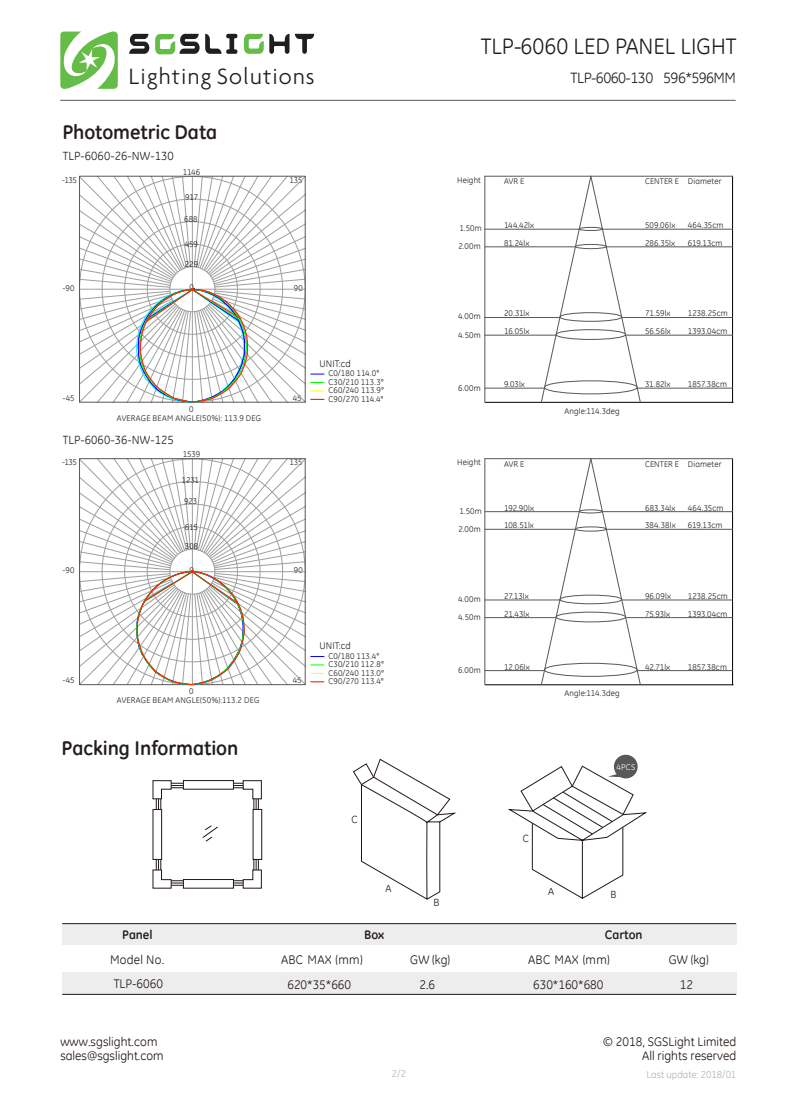
<style>
.page{position:relative;width:798px;height:1100px;background:#fff}
.page>*{position:absolute;margin:0;border:0;box-sizing:border-box;transform-origin:0 0}
.t1{font:300 24px "Agenda";letter-spacing:.05em;color:#211e1e}
.t2{font:22.5px "GE Inspira";color:#231c1d}
.t3{font:700 20px "GE Inspira";letter-spacing:-.005em;color:#241c1d}
.t4{font:15px "GE Inspira";letter-spacing:-.035em;color:#231c1d}
.t5{font:12.5px/14.6px "GE Inspira";color:#231815;text-align:right}
.t6{font:700 12.5px "GE Inspira";letter-spacing:-.005em;color:#241c1d}
.t7{font:11.88px "GE Inspira";letter-spacing:.005em;color:#231c1d}
.t8{font:10.5px "GE Inspira";color:#231815}
.t9{font:10px "GE Inspira";color:#b3b3b3}
.t10{font:9.75px "GE Inspira";letter-spacing:.005em;color:#231f20}
.t11{font:8.38px/18.1px "GE Inspira";letter-spacing:.015em;color:#231f20}
.t12{font:8.38px "GE Inspira";color:#fff}
</style>
<div class="page">
<div style="left:62px;top:972px;width:673px;height:22px;background:#ededee"></div>
<hr style="left:62px;top:994px;width:673px;height:1px;background:#231815">
<div style="left:62px;top:924px;width:673px;height:21px;background:#ededee"></div>
<hr style="left:62px;top:923px;width:673px;height:1px;background:#231815">
<svg style="left:353px;top:758px;width:104px;height:142px"></svg>
<svg style="left:508px;top:755px;width:139px;height:144px"></svg>
<svg style="left:152px;top:780px;width:20px;height:20px"></svg>
<svg style="left:242px;top:780px;width:20px;height:20px"></svg>
<svg style="left:152px;top:869px;width:20px;height:20px"></svg>
<svg style="left:242px;top:869px;width:20px;height:20px"></svg>
<div style="left:152px;top:809px;width:10px;height:51px;background:#fff;border:1px solid #231815"></div>
<div style="left:252px;top:809px;width:10px;height:51px;background:#fff;border:1px solid #231815"></div>
<div style="left:183px;top:879px;width:51px;height:10px;background:#fff;border:1px solid #231815"></div>
<div style="left:183px;top:780px;width:51px;height:10px;background:#fff;border:1px solid #231815"></div>
<svg style="left:202px;top:825px;width:16px;height:17px"></svg>
<hr style="left:484px;top:176px;width:1px;height:226px;background:#595757">
<hr style="left:485px;top:402px;width:247px;height:1px;background:#000">
<hr style="left:732px;top:176px;width:1px;height:226px;background:#000">
<hr style="left:484px;top:176px;width:248px;height:1px;background:#595757">
<hr style="left:484px;top:229px;width:95px;height:1px;background:#595757">
<hr style="left:602px;top:229px;width:130px;height:1px;background:#595757">
<hr style="left:484px;top:247px;width:91px;height:1px;background:#595757">
<hr style="left:606px;top:247px;width:126px;height:1px;background:#595757">
<hr style="left:484px;top:317px;width:75px;height:1px;background:#595757">
<hr style="left:621px;top:317px;width:111px;height:1px;background:#595757">
<hr style="left:484px;top:335px;width:72px;height:1px;background:#595757">
<hr style="left:625px;top:335px;width:107px;height:1px;background:#595757">
<hr style="left:484px;top:388px;width:60px;height:1px;background:#595757">
<hr style="left:637px;top:388px;width:95px;height:1px;background:#595757">
<svg style="left:540px;top:175px;width:100px;height:228px"></svg>
<hr style="left:484px;top:459px;width:1px;height:226px;background:#595757">
<hr style="left:485px;top:685px;width:247px;height:1px;background:#000">
<hr style="left:732px;top:459px;width:1px;height:226px;background:#000">
<hr style="left:484px;top:458px;width:248px;height:1px;background:#595757">
<hr style="left:484px;top:511px;width:95px;height:1px;background:#595757">
<hr style="left:602px;top:511px;width:130px;height:1px;background:#595757">
<hr style="left:484px;top:529px;width:91px;height:1px;background:#595757">
<hr style="left:606px;top:529px;width:126px;height:1px;background:#595757">
<hr style="left:484px;top:600px;width:75px;height:1px;background:#595757">
<hr style="left:621px;top:600px;width:111px;height:1px;background:#595757">
<hr style="left:484px;top:617px;width:72px;height:1px;background:#595757">
<hr style="left:625px;top:617px;width:107px;height:1px;background:#595757">
<hr style="left:484px;top:670px;width:60px;height:1px;background:#595757">
<hr style="left:637px;top:670px;width:95px;height:1px;background:#595757">
<svg style="left:540px;top:458px;width:100px;height:228px"></svg>
<svg style="left:79px;top:459px;width:245px;height:226px"></svg>
<svg style="left:79px;top:176px;width:245px;height:227px"></svg>
<hr style="left:60px;top:100px;width:675px;height:1px;background:#595757">
<svg style="left:60px;top:31px;width:58px;height:58px"></svg>
<svg style="left:129px;top:34px;width:185px;height:20px"></svg>
<h1 class="t1" style="left:129px;top:62px;width:187px">Lighting Solutions</h1>
<h2 class="t2" style="left:480px;top:31px;width:257px">TLP-6060 LED PANEL LIGHT</h2>
<h3 class="t4" style="left:570px;top:69px;width:167px">TLP-6060-130 596*596MM</h3>
<h3 class="t3" style="left:62px;top:119px;width:156px">Photometric Data</h3>
<h3 class="t7" style="left:63px;top:148px;width:112px">TLP-6060-26-NW-130</h3>
<p class="t11" style="left:62px;top:171px;width:16px">-135</p>
<p class="t11" style="left:183px;top:163px;width:19px">1146</p>
<p class="t11" style="left:185px;top:188px;width:14px">917</p>
<p class="t11" style="left:184px;top:209px;width:15px">688</p>
<p class="t11" style="left:185px;top:235px;width:15px">459</p>
<p class="t11" style="left:185px;top:255px;width:15px">229</p>
<p class="t11" style="left:289px;top:171px;width:15px">135</p>
<p class="t11" style="left:457px;top:171px;width:25px">Height</p>
<p class="t11" style="left:458px;top:219px;width:25px">1.50m<br>2.00m</p>
<p class="t11" style="left:189px;top:278px;width:6px">0</p>
<p class="t11" style="left:62px;top:278px;width:14px">-90</p>
<p class="t11" style="left:294px;top:278px;width:11px">90</p>
<p class="t11" style="left:62px;top:389px;width:14px">-45</p>
<p class="t11" style="left:293px;top:389px;width:10px">45</p>
<p class="t11" style="left:189px;top:400px;width:6px">0</p>
<p class="t11" style="left:117px;top:409px;width:146px">AVERAGE BEAM ANGLE(50%): 113.9 DEG</p>
<p class="t10" style="left:319px;top:357px;width:33px">UNIT:cd</p>
<p class="t11" style="left:328px;top:369px;width:57px;line-height:8.5px">C0/180 114.0°<br>C30/210 113.3°<br>C60/240 113.9°<br>C90/270 114.4°</p>
<p class="t11" style="left:458px;top:307px;width:24px">4.00m<br>4.50m</p>
<p class="t11" style="left:458px;top:378px;width:24px">6.00m</p>
<h3 class="t7" style="left:63px;top:432px;width:112px">TLP-6060-36-NW-125</h3>
<p class="t11" style="left:62px;top:453px;width:16px">-135</p>
<p class="t11" style="left:183px;top:445px;width:19px">1539</p>
<p class="t11" style="left:181px;top:471px;width:19px">1231</p>
<p class="t11" style="left:184px;top:492px;width:15px">923</p>
<p class="t11" style="left:185px;top:518px;width:15px">615</p>
<p class="t11" style="left:185px;top:537px;width:15px">308</p>
<p class="t11" style="left:289px;top:453px;width:15px">135</p>
<p class="t11" style="left:457px;top:453px;width:25px">Height</p>
<p class="t11" style="left:458px;top:502px;width:25px">1.50m<br>2.00m</p>
<p class="t11" style="left:189px;top:560px;width:6px">0</p>
<p class="t11" style="left:62px;top:561px;width:14px">-90</p>
<p class="t11" style="left:294px;top:561px;width:11px">90</p>
<p class="t11" style="left:62px;top:671px;width:14px">-45</p>
<p class="t11" style="left:293px;top:671px;width:10px">45</p>
<p class="t11" style="left:189px;top:682px;width:6px">0</p>
<p class="t11" style="left:117px;top:691px;width:144px">AVERAGE BEAM ANGLE(50%):113.2 DEG</p>
<h3 class="t3" style="left:62px;top:735px;width:178px">Packing Information</h3>
<p class="t10" style="left:319px;top:640px;width:33px">UNIT:cd</p>
<p class="t11" style="left:328px;top:652px;width:57px;line-height:8.5px">C0/180 113.4°<br>C30/210 112.8°<br>C60/240 113.0°<br>C90/270 113.4°</p>
<p class="t8" style="left:351px;top:813px;width:8px">C</p>
<p class="t11" style="left:458px;top:590px;width:24px">4.00m<br>4.50m</p>
<p class="t11" style="left:458px;top:661px;width:24px">6.00m</p>
<p class="t11" style="left:504px;top:172px;width:22px">AVR E</p>
<p class="t11" style="left:644px;top:172px;width:78px">CENTER E Diameter</p>
<p class="t11" style="left:504px;top:216px;width:31px">144.42lx<br>81.24lx</p>
<p class="t11" style="left:644px;top:216px;width:32px">509.06lx<br>286.35lx</p>
<p class="t11" style="left:687px;top:216px;width:37px">464.35cm</p>
<p class="t11" style="left:687px;top:234px;width:36px">619.13cm</p>
<p class="t11" style="left:504px;top:304px;width:27px">20.31lx<br>16.05lx</p>
<p class="t11" style="left:644px;top:304px;width:27px">71.59lx<br>56.56lx</p>
<p class="t11" style="left:687px;top:304px;width:41px">1238.25cm<br>1393.04cm</p>
<p class="t11" style="left:504px;top:375px;width:22px">9.03lx</p>
<p class="t11" style="left:644px;top:375px;width:27px">31.82lx</p>
<p class="t11" style="left:687px;top:375px;width:41px">1857.38cm</p>
<p class="t11" style="left:564px;top:402px;width:57px">Angle:114.3deg</p>
<p class="t11" style="left:504px;top:454px;width:22px">AVR E</p>
<p class="t11" style="left:644px;top:454px;width:78px">CENTER E Diameter</p>
<p class="t11" style="left:504px;top:499px;width:31px">192.90lx<br>108.51lx</p>
<p class="t11" style="left:644px;top:499px;width:32px">683.34lx<br>384.38lx</p>
<p class="t11" style="left:687px;top:498px;width:37px">464.35cm</p>
<p class="t11" style="left:687px;top:516px;width:36px">619.13cm</p>
<p class="t11" style="left:504px;top:586px;width:27px">27.13lx<br>21.43lx</p>
<p class="t11" style="left:644px;top:586px;width:27px">96.09lx<br>75.93lx</p>
<p class="t11" style="left:687px;top:586px;width:41px">1238.25cm<br>1393.04cm</p>
<p class="t11" style="left:504px;top:658px;width:27px">12.06lx</p>
<p class="t11" style="left:644px;top:658px;width:27px">42.71lx</p>
<p class="t11" style="left:687px;top:658px;width:41px">1857.38cm</p>
<p class="t11" style="left:564px;top:684px;width:57px">Angle:114.3deg</p>
<p class="t12" style="left:616px;top:761px;width:20px">4PCS</p>
<p class="t8" style="left:522px;top:832px;width:8px">C</p>
<h3 class="t6" style="left:122px;top:927px;width:32px">Panel</h3>
<h3 class="t5" style="left:110px;top:952px;width:56px">Model No.</h3>
<p class="t8" style="left:385px;top:881px;width:7px">A</p>
<p class="t8" style="left:548px;top:884px;width:7px">A</p>
<p class="t8" style="left:433px;top:896px;width:7px">B</p>
<p class="t8" style="left:610px;top:888px;width:7px">B</p>
<h3 class="t6" style="left:604px;top:927px;width:39px">Carton</h3>
<h3 class="t5" style="left:528px;top:952px;width:83px">ABC MAX (mm)</h3>
<h3 class="t6" style="left:364px;top:927px;width:21px">Box</h3>
<h3 class="t5" style="left:281px;top:952px;width:83px">ABC MAX (mm)</h3>
<h3 class="t5" style="left:410px;top:952px;width:41px">GW (kg)</h3>
<h3 class="t5" style="left:668px;top:952px;width:41px">GW (kg)</h3>
<h3 class="t5" style="left:114px;top:976px;width:51px">TLP-6060</h3>
<h3 class="t5" style="left:287px;top:977px;width:65px">620*35*660</h3>
<h3 class="t5" style="left:419px;top:977px;width:17px">2.6</h3>
<h3 class="t5" style="left:533px;top:977px;width:72px">630*160*680</h3>
<h3 class="t5" style="left:679px;top:977px;width:15px">12</h3>
<h3 class="t5" style="left:60px;top:1034px;width:105px;text-align:left">www.sgslight.com sales@sgslight.com</h3>
<h3 class="t5" style="left:603px;top:1034px;width:134px">© 2018, SGSLight Limited<br>All rights reserved</h3>
<p class="t9" style="left:392px;top:1068px;width:16px">2/2</p>
<p class="t9" style="left:646px;top:1068px;width:91px">Last update: 2018/01</p>
</div>
